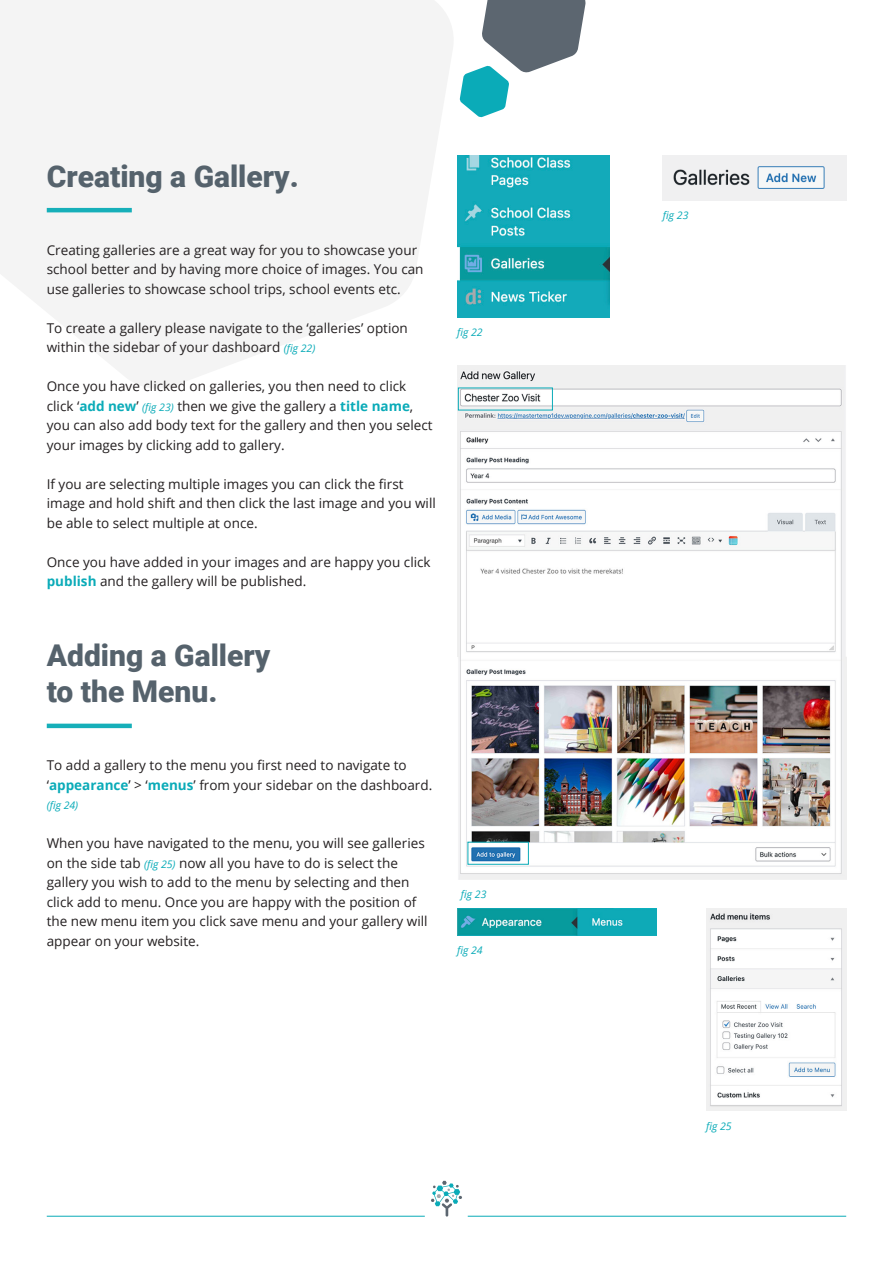
<style>
.page{position:relative;width:893px;height:1263px;background:#fff}
.page>*{position:absolute;margin:0;border:0;box-sizing:border-box;transform-origin:0 0}
.t1{font:900 30px "Roboto";color:#55626c}
.t2{font:13.5px/19.5px "Open Sans";color:#231f20}
.t3{font:italic 10.5px "Open Sans";color:#0aabb8}
.s1{font-style:italic;font-size:10.5px;color:#0aabb8}
.s2{font-weight:700;color:#0aabb8}
</style>
<div class="page">
<hr style="left:468px;top:1216px;width:378px;height:1px;background:#0aabb8">
<hr style="left:47px;top:1216px;width:378px;height:1px;background:#0aabb8">
<svg style="left:431px;top:1181px;width:31px;height:35px"></svg>
<svg style="left:0;top:0;width:453px;height:388px;fill:#f4f4f4"></svg>
<hr style="left:47px;top:208px;width:85px;height:4px;background:#16afb9">
<svg style="left:460px;top:0;width:126px;height:117px"></svg>
<img style="left:457px;top:155px;width:153px;height:162px">
<img style="left:663px;top:155px;width:184px;height:46px">
<img style="left:457px;top:366px;width:389px;height:513px">
<div style="left:468px;top:842px;width:61px;height:23px;border:1px solid #0aabb8"></div>
<hr style="left:47px;top:724px;width:85px;height:4px;background:#16afb9">
<img style="left:457px;top:908px;width:200px;height:28px">
<img style="left:706px;top:908px;width:140px;height:203px">
<p class="t1" style="left:47px;top:155px;width:254px">Creating a Gallery.</p>
<p class="t2" style="left:47px;top:240px;width:378px">Creating galleries are a great way for you to showcase your school better and by having more choice of images. You can use galleries to showcase school trips, school events etc.</p>
<p class="t2" style="left:47px;top:318px;width:363px">To create a gallery please navigate to the ‘galleries’ option within the sidebar of your dashboard <span class="s1">(fig 22)</span></p>
<p class="t2" style="left:47px;top:376px;width:387px">Once you have clicked on galleries, you then need to click click ‘<span class="s2">add new</span>’ <span class="s1">(fig 23)</span> then we give the gallery a <span class="s2">title name</span>, you can also add body text for the gallery and then you select your images by clicking add to gallery.</p>
<p class="t2" style="left:47px;top:474px;width:391px">If you are selecting multiple images you can click the first image and hold shift and then click the last image and you will be able to select multiple at once.</p>
<p class="t2" style="left:47px;top:552px;width:385px">Once you have added in your images and are happy you click <span class="s2">publish</span> and the gallery will be published.</p>
<p class="t3" style="left:457px;top:325px;width:27px">fig 22</p>
<p class="t1" style="left:47px;top:634px;width:225px">Adding a Gallery</p>
<p class="t1" style="left:47px;top:670px;width:172px">to the Menu.</p>
<p class="t2" style="left:47px;top:755px;width:387px">To add a gallery to the menu you first need to navigate to ‘<span class="s2">appearance</span>’ &gt; ‘<span class="s2">menus</span>’ from your sidebar on the dashboard.</p>
<p class="t3" style="left:47px;top:798px;width:33px">(fig 24)</p>
<p class="t2" style="left:47px;top:833px;width:382px">When you have navigated to the menu, you will see galleries on the side tab <span class="s1">(fig 25)</span> now all you have to do is select the gallery you wish to add to the menu by selecting and then click add to menu. Once you are happy with the position of the new menu item you click save menu and your gallery will appear on your website.</p>
<p class="t3" style="left:461px;top:887px;width:27px">fig 23</p>
<p class="t3" style="left:457px;top:943px;width:27px">fig 24</p>
<p class="t3" style="left:663px;top:208px;width:27px">fig 23</p>
<p class="t3" style="left:706px;top:1118px;width:27px">fig 25</p>
</div>
